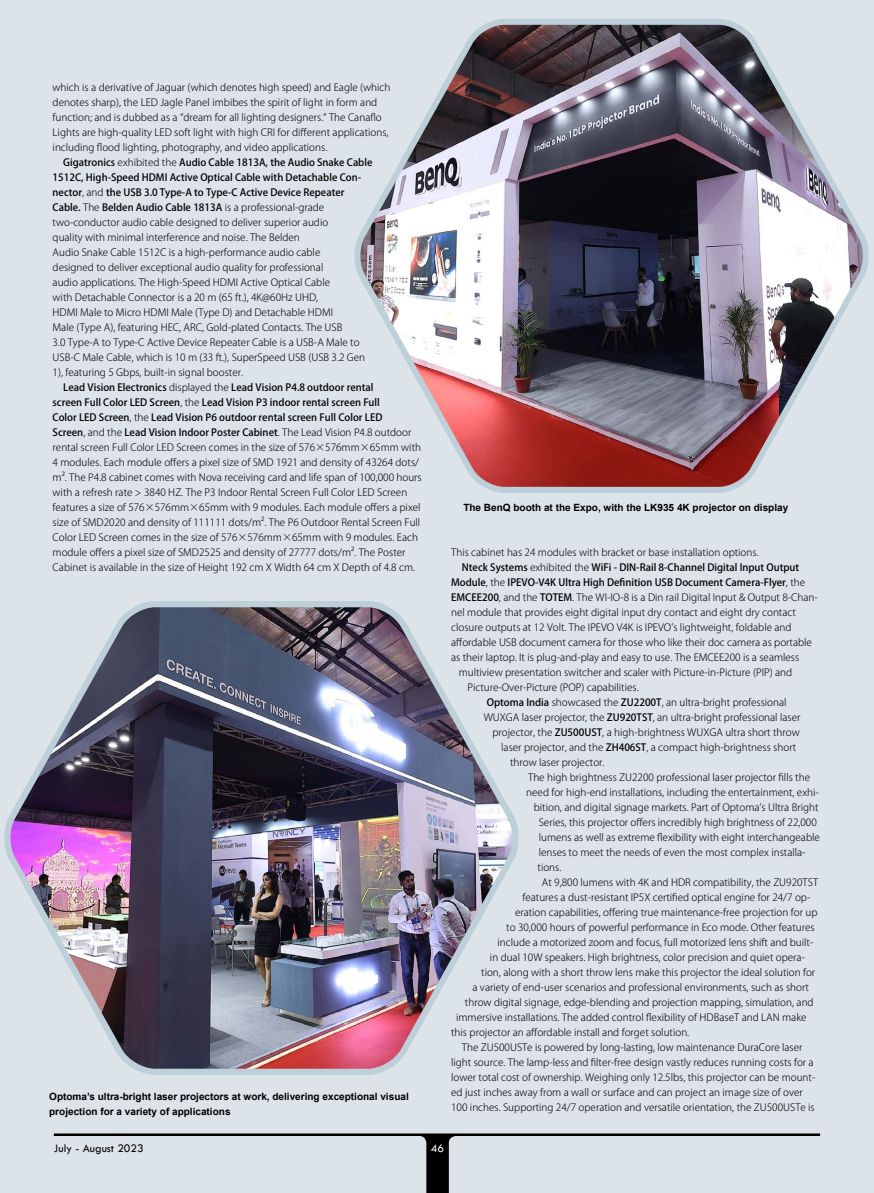
<style>
.page{position:relative;width:874px;height:1193px;background:#fff}
.page>*{position:absolute;margin:0;border:0;box-sizing:border-box;transform-origin:0 0}
.t1{font:11.88px "Tw Cen";color:#000}
.t2{font:11.88px "Tw Cen";color:#fff}
.Body_Text{font:300 10px/15px "Koz Go Pro";color:#000}
.t3{font:700 10px/15px "Arial";color:#000}
.Body_Text-2{font:500 10px "Koz Go Pro";color:#000}
.s1{font-weight:500}
.s2{font-weight:300}
</style>
<div class="page">
<div style="left:0;top:0;width:873px;height:1192px;background:#dce4e9"></div>
<svg style="left:54px;top:1133px;width:765px;height:59px"></svg>
<img style="left:354px;top:19px;width:515px;height:474px">
<img style="left:4px;top:601px;width:515px;height:474px">
<p class="Body_Text" style="left:53px;top:80px;width:339px">which is a derivative of Jaguar (which denotes high speed) and Eagle (which denotes sharp), the LED Jagle Panel imbibes the spirit of light in form and function; and is dubbed as a “dream for all lighting designers.” The Canaflo Lights are high-quality LED soft light with high CRI for different applications, including flood lighting, photography, and video applications.</p>
<p class="Body_Text" style="left:53px;top:155px;width:321px;text-indent:11px"><span class="s1">Gigatronics</span> exhibited the <span class="s1">Audio Cable 1813A, the Audio Snake Cable 1512C, High-Speed HDMI Active Optical Cable with Detachable Con&shy;nector</span>, and <span class="s1">the USB 3.0 Type-A to Type-C Active Device Repeater Cable.</span> The <span class="s1">Belden Audio Cable 1813A</span> is a professional-grade two-conductor audio cable designed to deliver superior audio<br>quality with minimal interference and noise. The Belden<br>Audio Snake Cable 1512C is a high-performance audio cable<br>designed to deliver exceptional audio quality for professional<br>audio applications. The High-Speed HDMI Active Optical Cable<br>with Detachable Connector is a 20 m (65 ft.), 4K@60Hz UHD,<br>HDMI Male to Micro HDMI Male (Type D) and Detachable HDMI<br>Male (Type A), featuring HEC, ARC, Gold-plated Contacts. The USB<br>3.0 Type-A to Type-C Active Device Repeater Cable is a USB-A Male to USB-C Male Cable, which is 10 m (33 ft.), SuperSpeed USB (USB 3.2 Gen 1), featuring 5 Gbps, built-in signal booster.</p>
<p class="Body_Text" style="left:53px;top:380px;width:370px;text-indent:11px"><span class="s1">Lead Vision Electronics</span> displayed the <span class="s1">Lead Vision P4.8 outdoor rental<br>screen Full Color LED Screen</span>, the <span class="s1">Lead Vision P3 indoor rental screen Full<br>Color LED Screen</span>, the <span class="s1">Lead Vision P6 outdoor rental screen Full Color LED<br>Screen</span>, and the <span class="s1">Lead Vision Indoor Poster Cabinet</span>. The Lead Vision P4.8 outdoor rental screen Full Color LED Screen comes in the size of 576×576mm×65mm with 4 modules. Each module offers a pixel size of SMD 1921 and density of 43264 dots/ m². The P4.8 cabinet comes with Nova receiving card and life span of 100,000 hours with a refresh rate &gt; 3840 HZ. The P3 Indoor Rental Screen Full Color LED Screen features a size of 576×576mm×65mm with 9 modules. Each module offers a pixel size of SMD2020 and density of 111111 dots/m². The P6 Outdoor Rental Screen Full Color LED Screen comes in the size of 576×576mm×65mm with 9 modules. Each module offers a pixel size of SMD2525 and density of 27777 dots/m². The Poster Cabinet is available in the size of Height 192 cm X Width 64 cm X Depth of 4.8 cm.</p>
<p class="t3" style="left:49px;top:1089px;width:361px">Optoma’s ultra-bright laser projectors at work, delivering exceptional visual projection for a variety of applications</p>
<p class="t3" style="left:463px;top:500px;width:326px">The BenQ booth at the Expo, with the LK935 4K projector on display</p>
<p class="Body_Text" style="left:451px;top:544px;width:309px">This cabinet has 24 modules with bracket or base installation options.</p>
<p class="Body_Text-2" style="left:461px;top:560px;width:339px">Nteck Systems <span class="s2">exhibited the</span> WiFi - DIN-Rail 8-Channel Digital Input Output</p>
<p class="Body_Text-2" style="left:451px;top:575px;width:355px">Module<span class="s2">, the</span> IPEVO-V4K Ultra High Definition USB Document Camera-Flyer<span class="s2">, the</span></p>
<p class="Body_Text" style="left:451px;top:589px;width:368px"><span class="s1">EMCEE200</span>, and the <span class="s1">TOTEM</span>. The WI-IO-8 is a Din rail Digital Input &amp; Output 8-Chan-</p>
<p class="Body_Text" style="left:451px;top:604px;width:346px">nel module that provides eight digital input dry contact and eight dry contact</p>
<p class="Body_Text" style="left:451px;top:619px;width:342px">closure outputs at 12 Volt. The IPEVO V4K is IPEVO’s lightweight, foldable and</p>
<p class="Body_Text" style="left:451px;top:634px;width:362px">affordable USB document camera for those who like their doc camera as portable</p>
<p class="Body_Text" style="left:451px;top:649px;width:349px">as their laptop. It is plug-and-play and easy to use. The EMCEE200 is a seamless</p>
<p class="Body_Text" style="left:458px;top:664px;width:335px">multiview presentation switcher and scaler with Picture-in-Picture (PIP) and</p>
<p class="Body_Text" style="left:467px;top:679px;width:173px">Picture-Over-Picture (POP) capabilities.</p>
<p class="Body_Text" style="left:486px;top:694px;width:301px"><span class="s1">Optoma India</span> showcased the <span class="s1">ZU2200T</span>, an ultra-bright professional</p>
<p class="Body_Text" style="left:483px;top:709px;width:318px">WUXGA laser projector, the <span class="s1">ZU920TST</span>, an ultra-bright professional laser</p>
<p class="Body_Text" style="left:492px;top:724px;width:309px">projector, the <span class="s1">ZU500UST</span>, a high-brightness WUXGA ultra short throw</p>
<p class="Body_Text" style="left:501px;top:739px;width:296px">laser projector, and the <span class="s1">ZH406ST</span>, a compact high-brightness short</p>
<p class="Body_Text" style="left:509px;top:754px;width:96px">throw laser projector.</p>
<p class="Body_Text" style="left:528px;top:769px;width:283px">The high brightness ZU2200 professional laser projector fills the</p>
<p class="Body_Text" style="left:526px;top:784px;width:294px">need for high-end installations, including the entertainment, exhi-</p>
<p class="Body_Text" style="left:533px;top:799px;width:286px">bition, and digital signage markets. Part of Optoma’s Ultra Bright</p>
<p class="Body_Text" style="left:538px;top:814px;width:279px">Series, this projector offers incredibly high brightness of 22,000</p>
<p class="Body_Text" style="left:538px;top:829px;width:282px">lumens as well as extreme flexibility with eight interchangeable</p>
<p class="Body_Text" style="left:538px;top:844px;width:268px">lenses to meet the needs of even the most complex installa-</p>
<p class="Body_Text" style="left:537px;top:859px;width:25px">tions.</p>
<p class="Body_Text" style="left:541px;top:874px;width:278px">At 9,800 lumens with 4K and HDR compatibility, the ZU920TST</p>
<p class="Body_Text" style="left:522px;top:889px;width:289px">features a dust-resistant IP5X certified optical engine for 24/7 op-</p>
<p class="Body_Text" style="left:514px;top:904px;width:304px">eration capabilities, offering true maintenance-free projection for up</p>
<p class="Body_Text" style="left:506px;top:919px;width:310px">to 30,000 hours of powerful performance in Eco mode. Other features</p>
<p class="Body_Text" style="left:497px;top:934px;width:317px">include a motorized zoom and focus, full motorized lens shift and built-</p>
<p class="Body_Text" style="left:489px;top:949px;width:316px">in dual 10W speakers. High brightness, color precision and quiet opera-</p>
<p class="Body_Text" style="left:481px;top:964px;width:335px">tion, along with a short throw lens make this projector the ideal solution for</p>
<p class="Body_Text" style="left:472px;top:979px;width:338px">a variety of end-user scenarios and professional environments, such as short</p>
<p class="Body_Text" style="left:464px;top:994px;width:350px">throw digital signage, edge-blending and projection mapping, simulation, and</p>
<p class="Body_Text" style="left:456px;top:1009px;width:351px">immersive installations. The added control flexibility of HDBaseT and LAN make</p>
<p class="Body_Text" style="left:451px;top:1024px;width:239px">this projector an affordable install and forget solution.</p>
<p class="Body_Text" style="left:451px;top:1039px;width:365px;text-indent:11px">The ZU500USTe is powered by long-lasting, low maintenance DuraCore laser light source. The lamp-less and filter-free design vastly reduces running costs for a lower total cost of ownership. Weighing only 12.5lbs, this projector can be mount&shy;ed just inches away from a wall or surface and can project an image size of over 100 inches. Supporting 24/7 operation and versatile orientation, the ZU500USTe is</p>
<p class="t1" style="left:54px;top:1140px;width:91px">July - August 2023</p>
<p class="t2" style="left:430px;top:1140px;width:15px">46</p>
</div>
